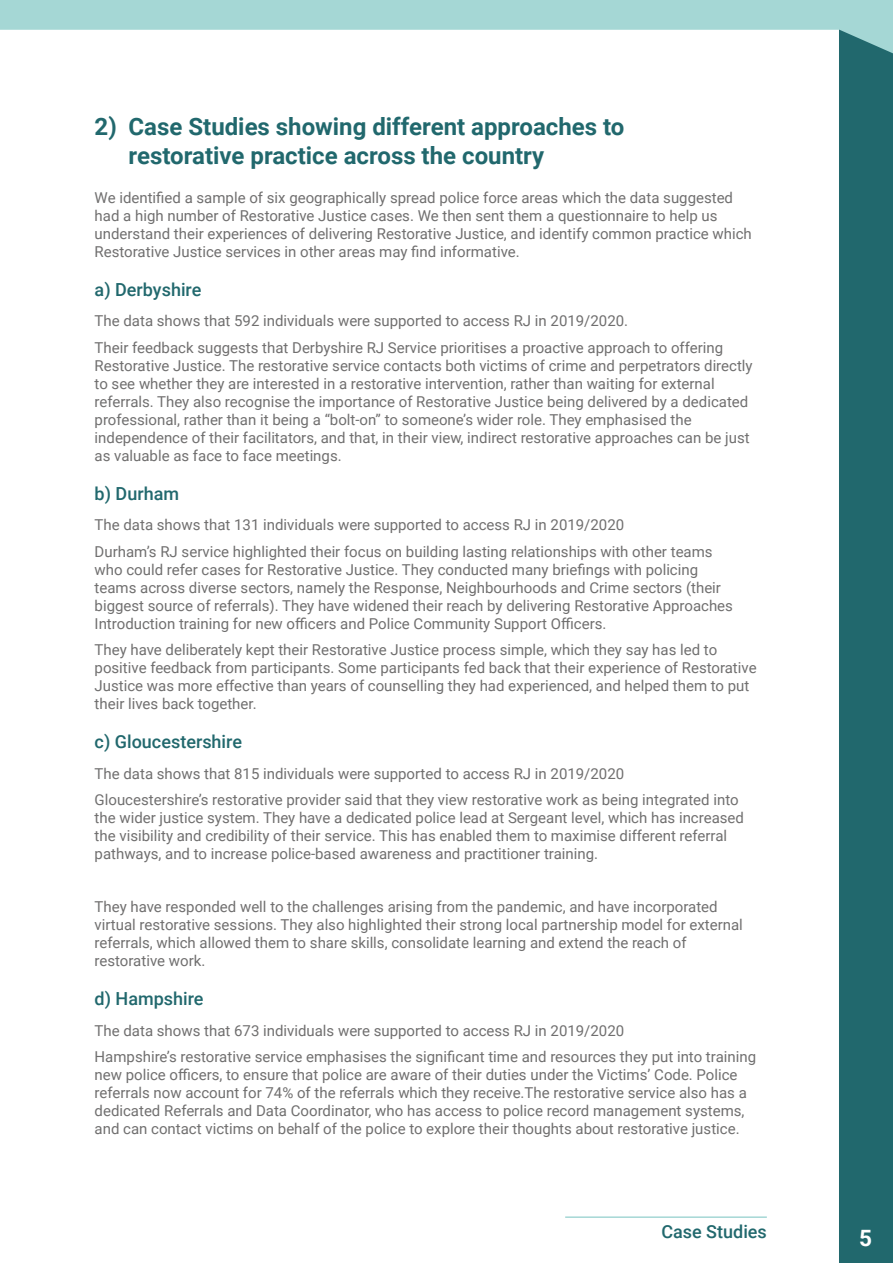
<style>
.page{position:relative;width:893px;height:1263px;background:#fff}
.page>*{position:absolute;margin:0;border:0;box-sizing:border-box;transform-origin:0 0}
.t1{font:700 24px/28.8px "Roboto";color:#21686d}
.t2{font:700 22.5px "Roboto";color:#fff}
.t3{font:500 18px "Roboto";color:#21686d}
.t4{font:15px/18px "Roboto";color:#706f6f}
</style>
<div class="page">
<div style="left:839px;top:53px;width:54px;height:1210px;background:#21686d"></div>
<svg style="left:0;top:0;width:893px;height:53px;fill:#a5d7d5"></svg>
<hr style="left:565px;top:1216px;width:202px;height:2px;background:#a5d7d5">
<h1 class="t1" style="left:129px;top:111px;width:497px;text-indent:-34px">2) Case Studies showing different approaches to restorative practice across the country</h1>
<p class="t4" style="left:95px;top:188px;width:659px">We identified a sample of six geographically spread police force areas which the data suggested had a high number of Restorative Justice cases. We then sent them a questionnaire to help us understand their experiences of delivering Restorative Justice, and identify common practice which Restorative Justice services in other areas may find informative.</p>
<p class="t3" style="left:95px;top:277px;width:108px">a) Derbyshire</p>
<p class="t4" style="left:95px;top:307px;width:630px;line-height:26.5px">The data shows that 592 individuals were supported to access RJ in 2019/2020.<br>Their feedback suggests that Derbyshire RJ Service prioritises a proactive approach to offering</p>
<p class="t4" style="left:95px;top:356px;width:660px">Restorative Justice. The restorative service contacts both victims of crime and perpetrators directly to see whether they are interested in a restorative intervention, rather than waiting for external referrals. They also recognise the importance of Restorative Justice being delivered by a dedicated professional, rather than it being a “bolt-on” to someone’s wider role. They emphasised the independence of their facilitators, and that, in their view, indirect restorative approaches can be just as valuable as face to face meetings.</p>
<p class="t3" style="left:95px;top:480px;width:86px">b) Durham</p>
<p class="t4" style="left:95px;top:511px;width:619px;line-height:26.5px">The data shows that 131 individuals were supported to access RJ in 2019/2020<br>Durham’s RJ service highlighted their focus on building lasting relationships with other teams</p>
<p class="t4" style="left:95px;top:560px;width:640px">who could refer cases for Restorative Justice. They conducted many briefings with policing teams across diverse sectors, namely the Response, Neighbourhoods and Crime sectors (their biggest source of referrals). They have widened their reach by delivering Restorative Approaches Introduction training for new officers and Police Community Support Officers.</p>
<p class="t4" style="left:95px;top:640px;width:663px">They have deliberately kept their Restorative Justice process simple, which they say has led to positive feedback from participants. Some participants fed back that their experience of Restorative Justice was more effective than years of counselling they had experienced, and helped them to put their lives back together.</p>
<p class="t3" style="left:95px;top:729px;width:149px">c) Gloucestershire</p>
<p class="t4" style="left:95px;top:759px;width:645px;line-height:26.5px">The data shows that 815 individuals were supported to access RJ in 2019/2020<br>Gloucestershire’s restorative provider said that they view restorative work as being integrated into</p>
<p class="t4" style="left:95px;top:808px;width:651px">the wider justice system. They have a dedicated police lead at Sergeant level, which has increased the visibility and credibility of their service. This has enabled them to maximise different referral pathways, and to increase police-based awareness and practitioner training.</p>
<p class="t4" style="left:95px;top:897px;width:650px">They have responded well to the challenges arising from the pandemic, and have incorporated virtual restorative sessions. They also highlighted their strong local partnership model for external referrals, which allowed them to share skills, consolidate learning and extend the reach of restorative work.</p>
<p class="t3" style="left:95px;top:986px;width:111px">d) Hampshire</p>
<p class="t4" style="left:95px;top:1016px;width:663px;line-height:26.5px">The data shows that 673 individuals were supported to access RJ in 2019/2020<br>Hampshire’s restorative service emphasises the significant time and resources they put into training</p>
<p class="t4" style="left:95px;top:1065px;width:654px">new police officers, to ensure that police are aware of their duties under the Victims’ Code. Police referrals now account for 74% of the referrals which they receive.The restorative service also has a dedicated Referrals and Data Coordinator, who has access to police record management systems, and can contact victims on behalf of the police to explore their thoughts about restorative justice.</p>
<p class="t3" style="left:661px;top:1219px;width:107px">Case Studies</p>
<h2 class="t2" style="left:859px;top:1222px;width:14px">5</h2>
</div>
